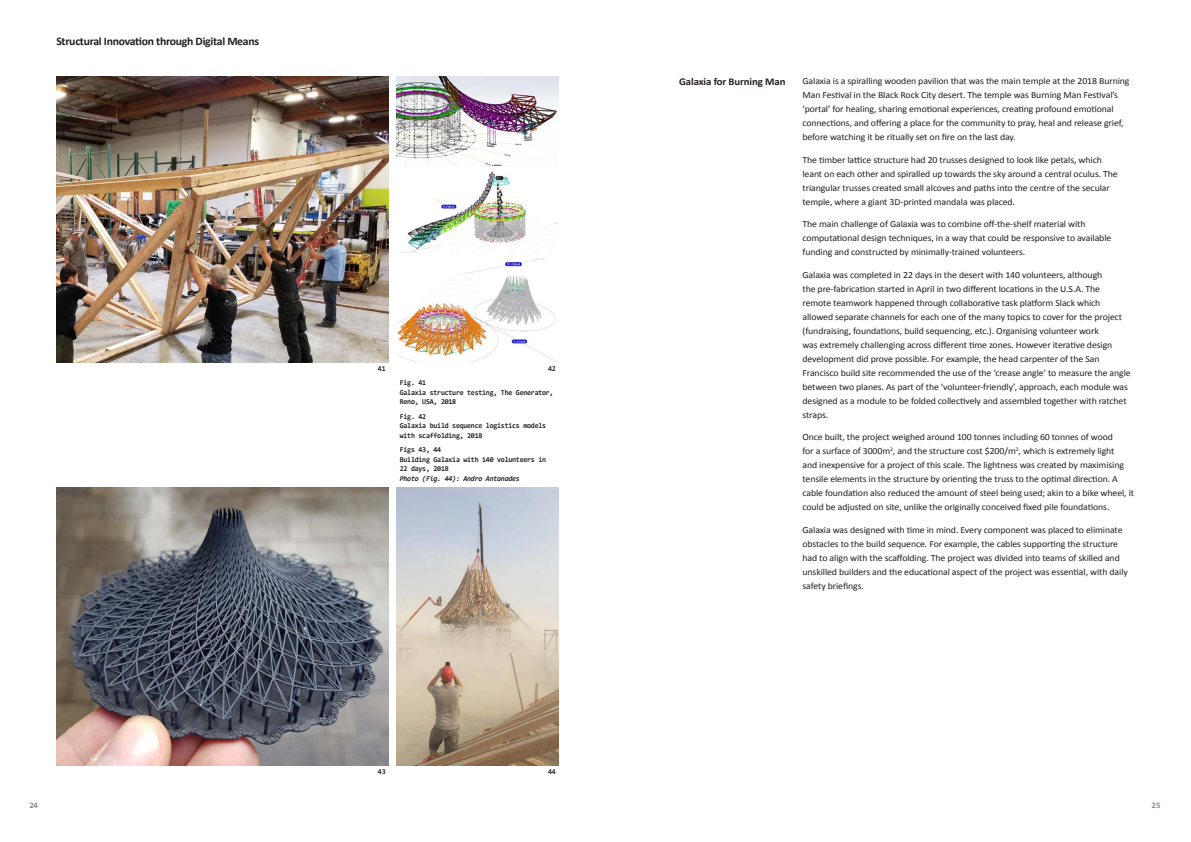
<style>
.page{position:relative;width:1191px;height:842px;background:#fff}
.page>*{position:absolute;margin:0;border:0;box-sizing:border-box;transform-origin:0 0}
.t1{font:700 11.5px "Calibri";letter-spacing:-.025em;color:#231f20}
.t2{font:700 10.3px "Calibri";letter-spacing:-.01em;color:#231f20;scale:1.04 1}
.t3{font:9.4px/14px "Calibri";letter-spacing:-.01em;color:#231f20;scale:1.04 1}
.t4{font:700 8.4px "Consolas";color:#808285}
.t5{font:700 7.4px/9.5px "Consolas";letter-spacing:-.03em;color:#231f20}
.t6{font:italic 700 7.4px "Consolas";letter-spacing:-.03em;color:#231f20}
</style>
<div class="page">
<img style="left:397px;top:77px;width:161px;height:89px">
<img style="left:397px;top:488px;width:161px;height:277px">
<img style="left:401px;top:171px;width:157px;height:82px">
<img style="left:397px;top:258px;width:160px;height:104px">
<img style="left:57px;top:488px;width:331px;height:277px">
<img style="left:57px;top:77px;width:331px;height:285px">
<p class="t1" style="left:56px;top:34px;width:204px">Structural Innovation through Digital Means</p>
<p class="t5" style="left:378px;top:364px;width:9px">41</p>
<p class="t5" style="left:548px;top:364px;width:9px">42</p>
<p class="t5" style="left:400px;top:378px;width:155px">Fig. 41<br>Galaxia structure testing, The Generator,<br>Reno, USA, 2018</p>
<p class="t5" style="left:400px;top:411px;width:148px">Fig. 42<br>Galaxia build sequence logistics models with scaffolding, 2018</p>
<p class="t5" style="left:400px;top:445px;width:148px">Figs 43, 44<br>Building Galaxia with 140 volunteers in<br>22 days, 2018</p>
<p class="t6" style="left:400px;top:473px;width:122px">Photo (Fig. 44): Andro Antonades</p>
<p class="t5" style="left:378px;top:767px;width:9px">43</p>
<p class="t5" style="left:548px;top:767px;width:9px">44</p>
<p class="t2" style="left:679px;top:75px;width:104px">Galaxia for Burning Man</p>
<p class="t3" style="left:802px;top:74px;width:316px">Galaxia is a spiralling wooden pavilion that was the main temple at the 2018 Burning Man Festival in the Black Rock City desert. The temple was Burning Man Festival’s ‘portal’ for healing, sharing emotional experiences, creating profound emotional connections, and offering a place for the community to pray, heal and release grief, before watching it be ritually set on fire on the last day.</p>
<p class="t3" style="left:802px;top:152px;width:305px">The timber lattice structure had 20 trusses designed to look like petals, which leant on each other and spiralled up towards the sky around a central oculus. The triangular trusses created small alcoves and paths into the centre of the secular temple, where a giant 3D-printed mandala was placed.</p>
<p class="t3" style="left:802px;top:217px;width:298px">The main challenge of Galaxia was to combine off-the-shelf material with computational design techniques, in a way that could be responsive to available funding and constructed by minimally-trained volunteers.</p>
<p class="t3" style="left:802px;top:267px;width:317px">Galaxia was completed in 22 days in the desert with 140 volunteers, although<br>the pre-fabrication started in April in two different locations in the U.S.A. The remote teamwork happened through collaborative task platform Slack which allowed separate channels for each one of the many topics to cover for the project (fundraising, foundations, build sequencing, etc.). Organising volunteer work<br>was extremely challenging across different time zones. However iterative design development did prove possible. For example, the head carpenter of the San Francisco build site recommended the use of the ‘crease angle’ to measure the angle between two planes. As part of the ‘volunteer-friendly’, approach, each module was designed as a module to be folded collectively and assembled together with ratchet straps.</p>
<p class="t3" style="left:802px;top:430px;width:320px">Once built, the project weighed around 100 tonnes including 60 tonnes of wood<br>for a surface of 3000m<sup>2</sup>, and the structure cost $200/m<sup>2</sup>, which is extremely light<br>and inexpensive for a project of this scale. The lightness was created by maximising tensile elements in the structure by orienting the truss to the optimal direction. A cable foundation also reduced the amount of steel being used; akin to a bike wheel, it could be adjusted on site, unlike the originally conceived fixed pile foundations.</p>
<p class="t3" style="left:802px;top:522px;width:314px">Galaxia was designed with time in mind. Every component was placed to eliminate obstacles to the build sequence. For example, the cables supporting the structure had to align with the scaffolding. The project was divided into teams of skilled and unskilled builders and the educational aspect of the project was essential, with daily safety briefings.</p>
<p class="t4" style="left:30px;top:800px;width:10px">24</p>
<p class="t4" style="left:1151px;top:800px;width:11px">25</p>
</div>
